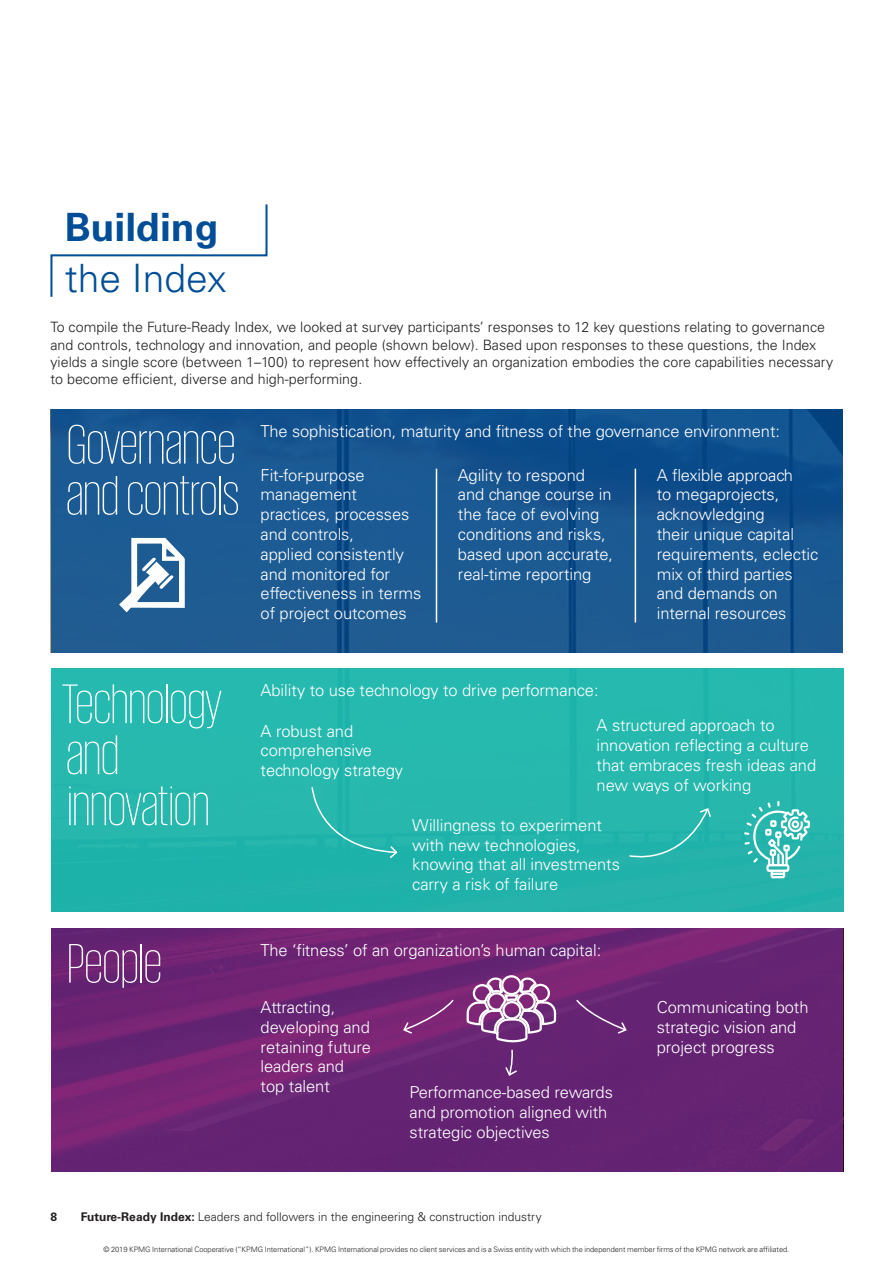
<style>
.page{position:relative;width:893px;height:1263px;background:#fff}
.page>*{position:absolute;margin:0;border:0;box-sizing:border-box;transform-origin:0 0}
.t1{font:200 57px/51px "KPMG";color:#fff}
.t2{font:700 39px "Univers LT Std";color:#014d97}
.t3{font:300 39px "Univers LT Std";color:#014d97}
.t4{font:300 16.5px/19.8px "Univers LT Std";letter-spacing:-.005em;color:#fff}
.t5{font:300 14.25px/17.1px "Univers LT Std";color:#231f20}
.t6{font:300 12px "Univers LT Std";color:#231f20}
.t7{font:700 12px "Univers LT Std";color:#231f20}
.t8{font:300 7.5px "Univers LT Std";letter-spacing:-.005em;color:#231f20}
.s1{font-weight:700}
</style>
<div class="page">
<svg style="left:51px;top:409px;width:791px;height:243px;background:#185690"></svg>
<div style="left:51px;top:668px;width:792px;height:244px;background:#26b8ad"></div>
<svg style="left:51px;top:928px;width:791px;height:243px;background:#6b2373"></svg>
<svg style="left:744px;top:801px;width:66px;height:77px"></svg>
<svg style="left:119px;top:538px;width:66px;height:74px"></svg>
<svg style="left:50px;top:204px;width:218px;height:93px"></svg>
<hr style="left:436px;top:469px;width:1px;height:153px;background:#fff">
<hr style="left:635px;top:469px;width:1px;height:153px;background:#fff">
<svg style="left:311px;top:787px;width:87px;height:73px"></svg>
<svg style="left:629px;top:808px;width:82px;height:50px"></svg>
<svg style="left:402px;top:998px;width:53px;height:37px;background:#84317d"></svg>
<svg style="left:575px;top:998px;width:53px;height:37px;background:#6e307b"></svg>
<svg style="left:465px;top:974px;width:92px;height:103px;background:#894e8e"></svg>
<h2 class="t2" style="left:65px;top:205px;width:155px">Building</h2>
<h2 class="t3" style="left:65px;top:255px;width:163px">the Index</h2>
<p class="t5" style="left:50px;top:319px;width:784px">To compile the Future-Ready Index, we looked at survey participants’ responses to 12 key questions relating to governance and controls, technology and innovation, and people (shown below). Based upon responses to these questions, the Index yields a single score (between 1–100) to represent how effectively an organization embodies the core capabilities necessary to become efficient, diverse and high-performing.</p>
<h1 class="t1" style="left:66px;top:418px;width:175px">Governance and controls</h1>
<p class="t4" style="left:261px;top:421px;width:521px">The sophistication, maturity and fitness of the governance environment:</p>
<p class="t4" style="left:261px;top:465px;width:162px">Fit-for-purpose management practices, processes and controls,<br>applied consistently and monitored for effectiveness in terms of project outcomes</p>
<p class="t4" style="left:657px;top:465px;width:163px">A flexible approach<br>to megaprojects, acknowledging<br>their unique capital requirements, eclectic mix of third parties and demands on internal resources</p>
<p class="t4" style="left:458px;top:465px;width:157px">Agility to respond and change course in the face of evolving conditions and risks, based upon accurate, real-time reporting</p>
<h1 class="t1" style="left:62px;top:677px;width:161px">Technology and innovation</h1>
<h1 class="t1" style="left:67px;top:937px;width:96px">People</h1>
<p class="t4" style="left:261px;top:681px;width:339px">Ability to use technology to drive performance:</p>
<p class="t4" style="left:261px;top:721px;width:144px">A robust and comprehensive technology strategy</p>
<p class="t4" style="left:597px;top:716px;width:221px">A structured approach to innovation reflecting a culture that embraces fresh ideas and new ways of working</p>
<p class="t4" style="left:412px;top:815px;width:209px">Willingness to experiment with new technologies, knowing that all investments carry a risk of failure</p>
<p class="t4" style="left:261px;top:940px;width:342px">The ‘fitness’ of an organization’s human capital:</p>
<p class="t4" style="left:261px;top:997px;width:112px">Attracting, developing and retaining future leaders and top talent</p>
<p class="t4" style="left:410px;top:1083px;width:205px">Performance-based rewards and promotion aligned with strategic objectives</p>
<p class="t4" style="left:657px;top:997px;width:153px">Communicating both strategic vision and project progress</p>
<p class="t7" style="left:50px;top:1210px;width:8px">8</p>
<p class="t6" style="left:81px;top:1210px;width:462px"><span class="s1">Future-Ready Index:</span> Leaders and followers in the engineering &amp; construction industry</p>
<p class="t8" style="left:104px;top:1245px;width:687px">© 2019 KPMG International Cooperative (“KPMG International”). KPMG International provides no client services and is a Swiss entity with which the independent member firms of the KPMG network are affiliated.</p>
</div>
